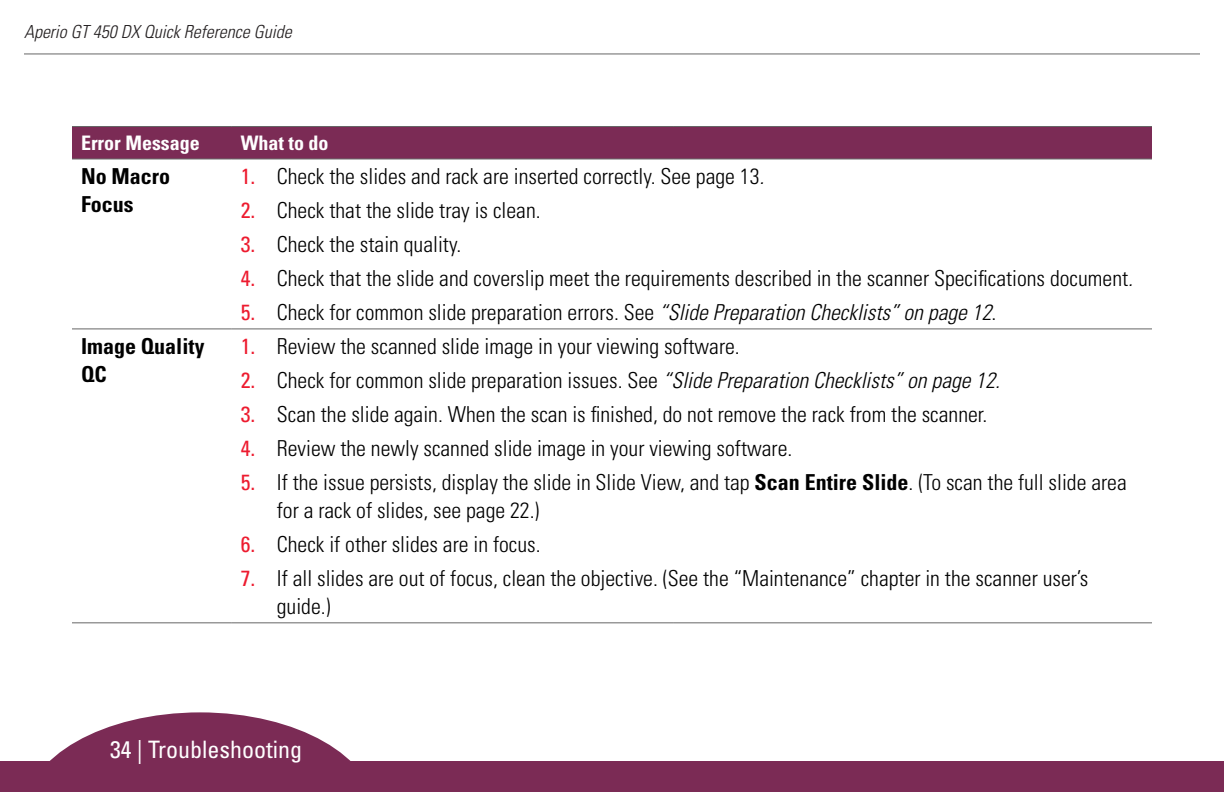
<style>
.page{position:relative;width:1224px;height:792px;background:#fff}
.page>*{position:absolute;margin:0;border:0;box-sizing:border-box;transform-origin:0 0}
.t1{font:condensed 24px "Univers LT Std";color:#fff}
.t2{font:300 condensed 22px/28px "Univers LT Std";color:#000}
.Table_cell_11pt_spac{font:700 condensed 22px/28px "Univers LT Std";color:#000}
.Table_cell_10pt_spac{font:700 condensed 20px "Univers LT Std";color:#fff}
.t3{font:italic 300 condensed 18px "Univers LT Std";color:#231f20}
.s1{font-weight:400;color:#ed1b2f}
.s2{font-style:italic}
.s3{font-weight:700}
</style>
<div class="page">
<hr style="left:24px;top:54px;width:1176px;height:1px;background:#666">
<div style="left:0;top:762px;width:1224px;height:30px;background:#7b2b55"></div>
<svg style="left:25px;top:712px;width:350px;height:50px"></svg>
<div style="left:72px;top:127px;width:1080px;height:31px;background:#7b2b55"></div>
<svg style="left:72px;top:159px;width:1080px;height:171px"></svg>
<hr style="left:72px;top:126px;width:160px;height:1px;background:#666">
<hr style="left:232px;top:126px;width:442px;height:1px;background:#666">
<hr style="left:674px;top:126px;width:478px;height:1px;background:#666">
<hr style="left:72px;top:158px;width:160px;height:1px;background:#666">
<hr style="left:232px;top:158px;width:442px;height:1px;background:#666">
<hr style="left:674px;top:158px;width:478px;height:1px;background:#666">
<hr style="left:72px;top:328px;width:160px;height:1px;background:#666">
<hr style="left:232px;top:328px;width:442px;height:1px;background:#666">
<hr style="left:674px;top:328px;width:478px;height:1px;background:#666">
<hr style="left:72px;top:622px;width:160px;height:1px;background:#666">
<hr style="left:232px;top:622px;width:442px;height:1px;background:#666">
<hr style="left:674px;top:622px;width:478px;height:1px;background:#666">
<p class="t3" style="left:24px;top:21px;width:269px">Aperio GT 450 DX Quick Reference Guide</p>
<p class="Table_cell_10pt_spac" style="left:81px;top:131px;width:120px">Error Message</p>
<p class="Table_cell_10pt_spac" style="left:241px;top:131px;width:89px">What to do</p>
<p class="Table_cell_11pt_spac" style="left:81px;top:162px;width:91px">No Macro<br>Focus</p>
<p class="t2" style="left:241px;top:162px;width:525px"><span class="s1">1.</span> Check the slides and rack are inserted correctly. See page 13<span class="s2">.</span></p>
<p class="t2" style="left:241px;top:196px;width:301px"><span class="s1">2.</span> Check that the slide tray is clean.</p>
<p class="t2" style="left:241px;top:230px;width:222px"><span class="s1">3.</span> Check the stain quality.</p>
<p class="t2" style="left:241px;top:264px;width:894px"><span class="s1">4.</span> Check that the slide and coverslip meet the requirements described in the scanner Specifications document<span class="s2">.</span></p>
<p class="t2" style="left:241px;top:298px;width:757px"><span class="s1">5.</span> Check for common slide preparation errors. See <span class="s2">“Slide Preparation Checklists” on page 12</span>.</p>
<p class="Table_cell_11pt_spac" style="left:81px;top:332px;width:125px">Image Quality<br>QC</p>
<p class="t2" style="left:241px;top:332px;width:500px"><span class="s1">1.</span> Review the scanned slide image in your viewing software.</p>
<p class="t2" style="left:241px;top:366px;width:761px"><span class="s1">2.</span> Check for common slide preparation issues. See <span class="s2">“Slide Preparation Checklists” on page 12.</span></p>
<p class="t2" style="left:241px;top:400px;width:748px"><span class="s1">3.</span> Scan the slide again. When the scan is finished, do not remove the rack from the scanner.</p>
<p class="t2" style="left:241px;top:434px;width:553px"><span class="s1">4.</span> Review the newly scanned slide image in your viewing software.</p>
<p class="t2" style="left:277px;top:468px;width:851px;text-indent:-36px"><span class="s1">5.</span> If the issue persists, display the slide in Slide View, and tap <span class="s3">Scan Entire Slide</span>. (To scan the full slide area for a rack of slides, see page 22.)</p>
<p class="t2" style="left:241px;top:530px;width:301px"><span class="s1">6.</span> Check if other slides are in focus.</p>
<p class="t2" style="left:277px;top:564px;width:813px;text-indent:-36px"><span class="s1">7.</span> If all slides are out of focus, clean the objective. (See the “Maintenance” chapter in the scanner user’s guide.)</p>
<p class="t1" style="left:110px;top:734px;width:194px">34 | Troubleshooting</p>
</div>
